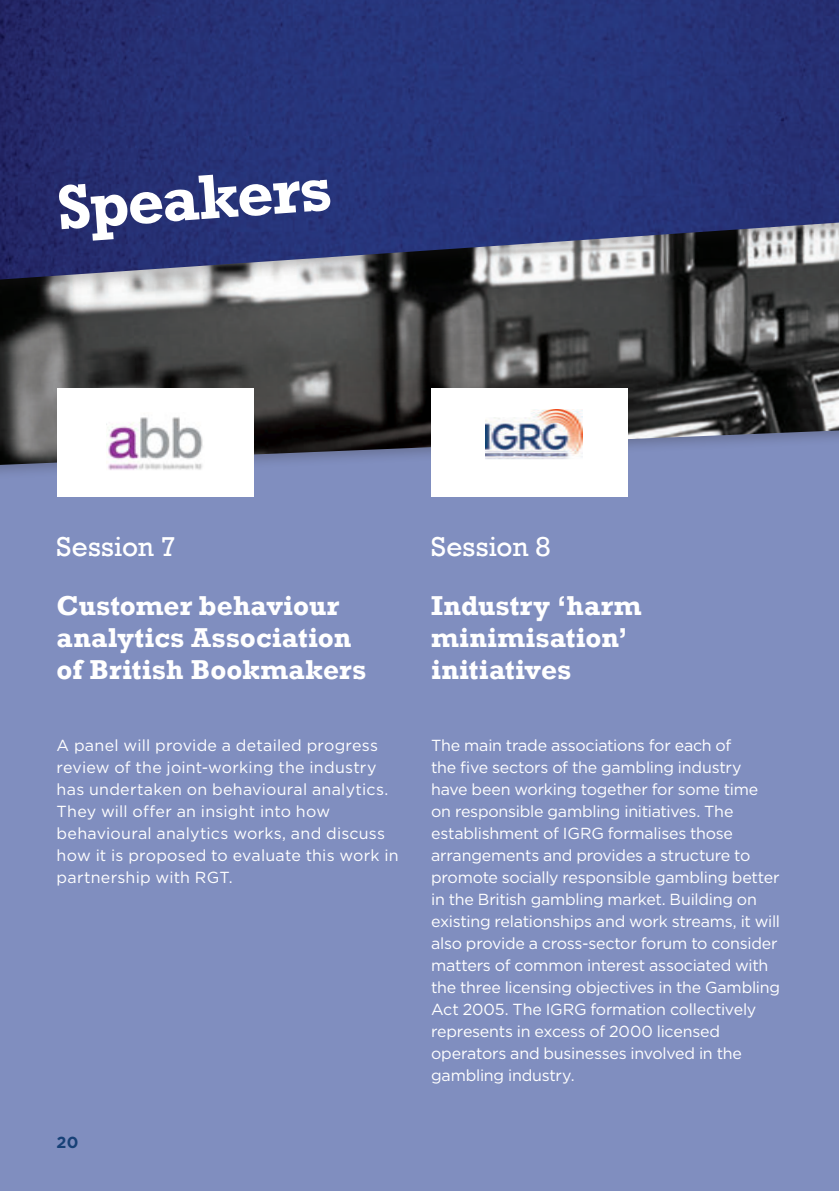
<style>
.page{position:relative;width:839px;height:1191px;background:#fff}
.page>*{position:absolute;margin:0;border:0;box-sizing:border-box;transform-origin:0 0}
.RGT_-_Page_Heading{font:700 64px "Rockwell";color:#fff}
.RGT_-_Speaker_Title{font:700 28px/32px "Rockwell";letter-spacing:.005em;color:#fff}
.RGT_-_Speaker_Title-2{font:28px "Rockwell";letter-spacing:.005em;color:#fff}
.RGT_-_Body_text_WHIT{font:16px/22px "Gotham";letter-spacing:-.01em;color:#fff}
.RGT_-_Body_text_WHIT-2{font:16px/22px "Gotham";letter-spacing:.015em;color:#fff}
.t1{font:700 16px "Gotham";color:#174177}
</style>
<div class="page">
<div style="left:0;top:0;width:839px;height:1190px;background:#808ebf"></div>
<img style="left:0;top:297px;width:839px;height:168px">
<div style="left:0;top:0;width:839px;height:297px;background:#231f20;opacity:.25"></div>
<img style="left:0;top:0;width:839px;height:281px">
<div style="left:57px;top:388px;width:197px;height:109px;background:#fff"></div>
<div style="left:431px;top:388px;width:197px;height:109px;background:#fff"></div>
<img style="left:106px;top:417px;width:97px;height:53px">
<img style="left:485px;top:410px;width:97px;height:49px">
<p class="RGT_-_Page_Heading" style="left:54px;top:169px;width:277px;rotate:-4deg">Speakers</p>
<p class="RGT_-_Speaker_Title-2" style="left:57px;top:530px;width:121px">Session 7</p>
<p class="RGT_-_Speaker_Title-2" style="left:431px;top:530px;width:121px">Session 8</p>
<p class="RGT_-_Speaker_Title" style="left:57px;top:589px;width:311px">Customer behaviour analytics Association of British Bookmakers</p>
<p class="RGT_-_Body_text_WHIT-2" style="left:57px;top:733px;width:344px">A panel will provide a detailed progress review of the joint-working the industry has undertaken on behavioural analytics.<br>They will offer an insight into how behavioural analytics works, and discuss how it is proposed to evaluate this work in partnership with RGT.</p>
<p class="t1" style="left:57px;top:1132px;width:23px">20</p>
<p class="RGT_-_Speaker_Title" style="left:431px;top:589px;width:212px">Industry ‘harm minimisation’ initiatives</p>
<p class="RGT_-_Body_text_WHIT" style="left:431px;top:733px;width:351px">The main trade associations for each of<br>the five sectors of the gambling industry have been working together for some time on responsible gambling initiatives. The establishment of IGRG formalises those arrangements and provides a structure to promote socially responsible gambling better in the British gambling market. Building on existing relationships and work streams, it will also provide a cross-sector forum to consider matters of common interest associated with the three licensing objectives in the Gambling Act 2005. The IGRG formation collectively represents in excess of 2000 licensed operators and businesses involved in the gambling industry.</p>
</div>
